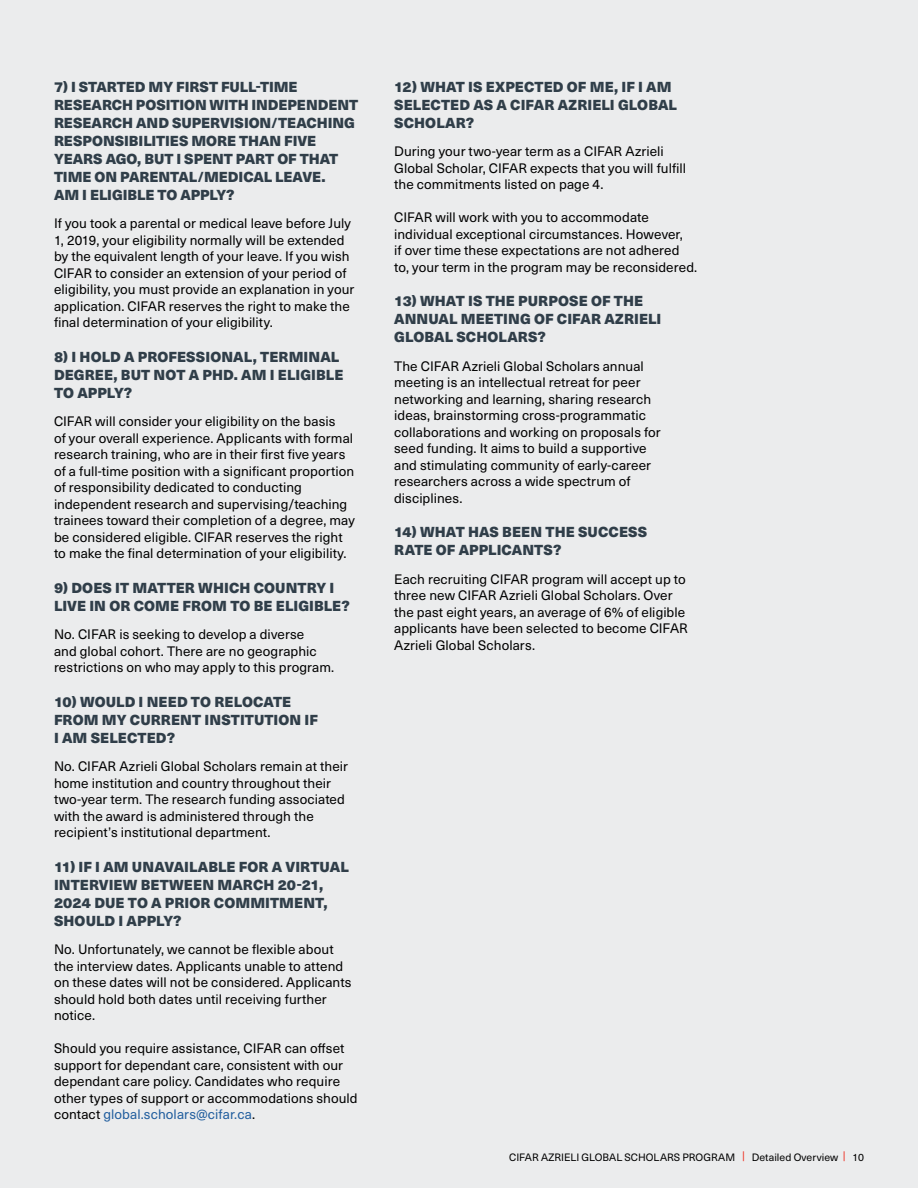
<style>
.page{position:relative;width:918px;height:1188px;background:#ebeced}
.page>*{position:absolute;margin:0;border:0;box-sizing:border-box;transform-origin:0 0}
.t1{font:900 14.25px/18px "Neue Haas Unica Pro";letter-spacing:.005em;color:#303e49}
.t2{font:13.5px/16.5px "Neue Haas Unica Pro";letter-spacing:.005em;color:#000}
.t3{font:10.5px "Neue Haas Unica Pro";letter-spacing:.005em;color:#000}
.s1{color:#215e9e}
.s2{color:#ee3124}
</style>
<div class="page">
<p class="t1" style="left:54px;top:78px;width:306px">7) I STARTED MY FIRST FULL-TIME<br>RESEARCH POSITION WITH INDEPENDENT<br>RESEARCH AND SUPERVISION/TEACHING<br>RESPONSIBILITIES MORE THAN FIVE<br>YEARS AGO, BUT I SPENT PART OF THAT<br>TIME ON PARENTAL/MEDICAL LEAVE.<br>AM I ELIGIBLE TO APPLY?</p>
<p class="t2" style="left:54px;top:216px;width:302px">If you took a parental or medical leave before July 1, 2019, your eligibility normally will be extended by the equivalent length of your leave. If you wish CIFAR to consider an extension of your period of eligibility, you must provide an explanation in your application. CIFAR reserves the right to make the final determination of your eligibility.</p>
<p class="t1" style="left:54px;top:348px;width:291px">8) I HOLD A PROFESSIONAL, TERMINAL<br>DEGREE, BUT NOT A PHD. AM I ELIGIBLE<br>TO APPLY?</p>
<p class="t2" style="left:54px;top:414px;width:302px">CIFAR will consider your eligibility on the basis<br>of your overall experience. Applicants with formal research training, who are in their first five years of a full-time position with a significant proportion of responsibility dedicated to conducting independent research and supervising/teaching trainees toward their completion of a degree, may be considered eligible. CIFAR reserves the right to make the final determination of your eligibility.</p>
<p class="t1" style="left:54px;top:579px;width:297px">9) DOES IT MATTER WHICH COUNTRY I<br>LIVE IN OR COME FROM TO BE ELIGIBLE?</p>
<p class="t2" style="left:54px;top:627px;width:282px">No. CIFAR is seeking to develop a diverse<br>and global cohort. There are no geographic restrictions on who may apply to this program.</p>
<p class="t1" style="left:54px;top:693px;width:266px">10) WOULD I NEED TO RELOCATE<br>FROM MY CURRENT INSTITUTION IF<br>I AM SELECTED?</p>
<p class="t2" style="left:54px;top:759px;width:296px">No. CIFAR Azrieli Global Scholars remain at their home institution and country throughout their two-year term. The research funding associated with the award is administered through the recipient’s institutional department.</p>
<p class="t1" style="left:54px;top:858px;width:296px">11) IF I AM UNAVAILABLE FOR A VIRTUAL<br>INTERVIEW BETWEEN MARCH 20-21,<br>2024 DUE TO A PRIOR COMMITMENT,<br>SHOULD I APPLY?</p>
<p class="t2" style="left:54px;top:942px;width:299px">No. Unfortunately, we cannot be flexible about the interview dates. Applicants unable to attend on these dates will not be considered. Applicants should hold both dates until receiving further notice.</p>
<p class="t2" style="left:54px;top:1041px;width:305px">Should you require assistance, CIFAR can offset support for dependant care, consistent with our dependant care policy. Candidates who require other types of support or accommodations should contact <span class="s1">global.scholars@cifar.ca</span>.</p>
<p class="t1" style="left:394px;top:78px;width:284px">12) WHAT IS EXPECTED OF ME, IF I AM<br>SELECTED AS A CIFAR AZRIELI GLOBAL<br>SCHOLAR?</p>
<p class="t2" style="left:394px;top:144px;width:293px">During your two-year term as a CIFAR Azrieli<br>Global Scholar, CIFAR expects that you will fulfill the commitments listed on page 4.</p>
<p class="t2" style="left:394px;top:210px;width:305px">CIFAR will work with you to accommodate individual exceptional circumstances. However,<br>if over time these expectations are not adhered to, your term in the program may be reconsidered.</p>
<p class="t1" style="left:394px;top:293px;width:269px">13) WHAT IS THE PURPOSE OF THE<br>ANNUAL MEETING OF CIFAR AZRIELI<br>GLOBAL SCHOLARS?</p>
<p class="t2" style="left:394px;top:358px;width:268px">The CIFAR Azrieli Global Scholars annual meeting is an intellectual retreat for peer networking and learning, sharing research ideas, brainstorming cross-programmatic collaborations and working on proposals for seed funding. It aims to build a supportive and stimulating community of early-career researchers across a wide spectrum of disciplines.</p>
<p class="t1" style="left:394px;top:524px;width:255px">14) WHAT HAS BEEN THE SUCCESS<br>RATE OF APPLICANTS?</p>
<p class="t2" style="left:394px;top:571px;width:295px">Each recruiting CIFAR program will accept up to three new CIFAR Azrieli Global Scholars. Over the past eight years, an average of 6% of eligible applicants have been selected to become CIFAR Azrieli Global Scholars.</p>
<p class="t3" style="left:509px;top:1151px;width:356px">CIFAR AZRIELI GLOBAL SCHOLARS PROGRAM <span class="s2">|</span> Detailed Overview <span class="s2">|</span> 10</p>
</div>
